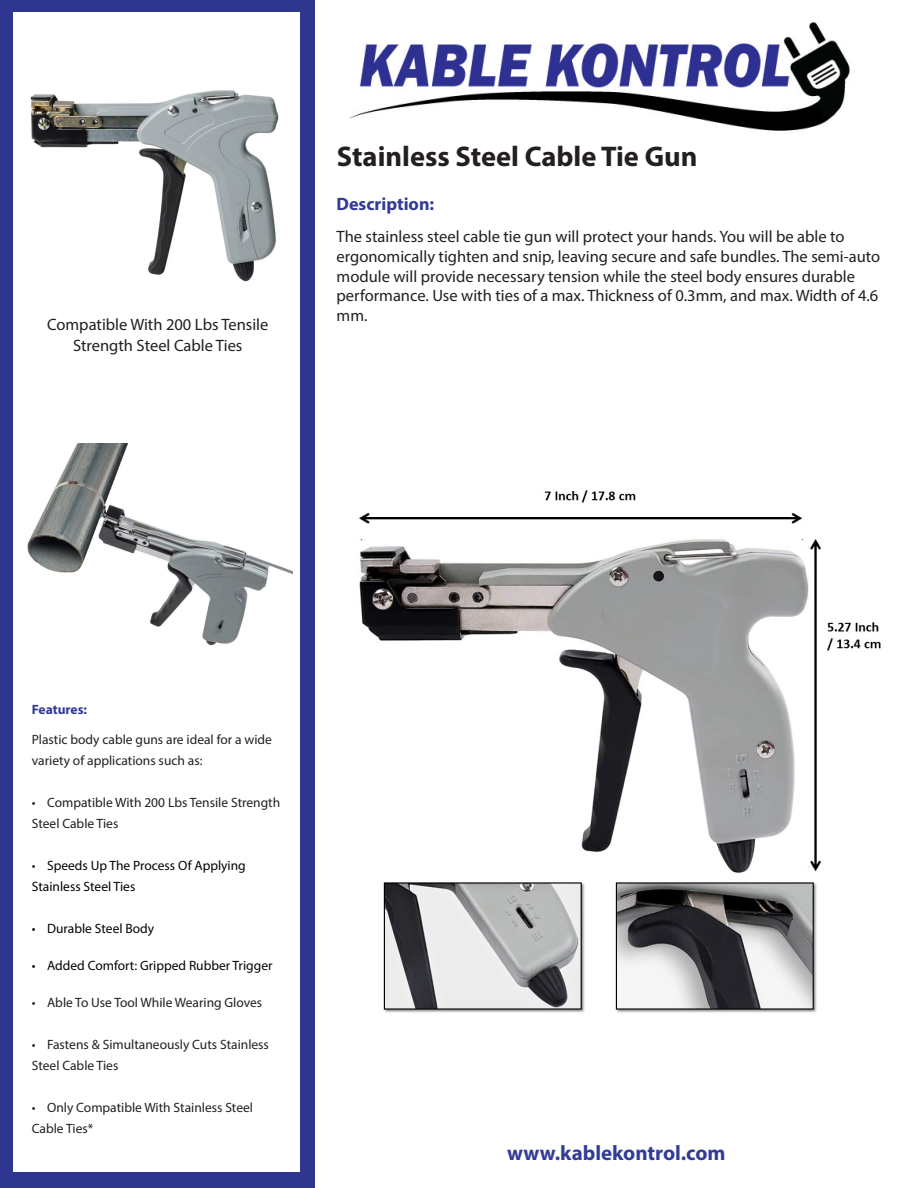
<style>
.page{position:relative;width:918px;height:1188px;background:#fff}
.page>*{position:absolute;margin:0;border:0;box-sizing:border-box;transform-origin:0 0}
.t1{font:700 28.5px "Myriad Pro";color:#231f20}
.t2{font:700 21px "Myriad Pro";color:#323c97}
.t3{font:700 18px "Myriad Pro";color:#323a97}
.t4{font:16.5px/19.8px "Myriad Pro";color:#231f20}
.t5{font:13.5px/21px "Myriad Pro";color:#231f20}
.t6{font:13.5px/21px "Myriad Pro";color:#040503}
.t7{font:700 13.5px "Myriad Pro";color:#323a97}
.s1{color:#231f20}
</style>
<div class="page">
<div style="left:0;top:0;width:315px;height:1188px;background:#2e368f"></div>
<div style="left:13px;top:13px;width:286px;height:1159px;background:#fff"></div>
<img style="left:350px;top:22px;width:500px;height:109px">
<img style="left:27px;top:443px;width:266px;height:203px">
<img style="left:30px;top:90px;width:249px;height:192px">
<img style="left:359px;top:490px;width:522px;height:523px">
<p class="t4" style="left:47px;top:314px;width:223px;line-height:21px;text-align:center">Compatible With 200 Lbs Tensile<br>Strength Steel Cable Ties</p>
<h1 class="t1" style="left:337px;top:138px;width:362px">Stainless Steel Cable Tie Gun</h1>
<p class="t3" style="left:337px;top:192px;width:99px">Description:</p>
<p class="t4" style="left:337px;top:226px;width:545px">The stainless steel cable tie gun will protect your hands. You will be able to ergonomically tighten and snip, leaving secure and safe bundles. The semi-auto module will provide necessary tension while the steel body ensures durable performance. Use with ties of a max. Thickness of 0.3mm, and max. Width of 4.6 mm.</p>
<p class="t7" style="left:32px;top:700px;width:57px">Features:</p>
<p class="t5" style="left:32px;top:728px;width:242px">Plastic body cable guns are ideal for a wide variety of applications such as:</p>
<p class="t5" style="left:32px;top:791px;width:250px">• Compatible With 200 Lbs Tensile Strength<br>Steel Cable Ties</p>
<p class="t6" style="left:32px;top:854px;width:215px"><span class="s1">•</span> Speeds Up The Process Of Applying<br>Stainless Steel Ties</p>
<p class="t6" style="left:32px;top:917px;width:124px">• Durable Steel Body</p>
<p class="t6" style="left:32px;top:955px;width:242px">• Added Comfort: Gripped Rubber Trigger</p>
<p class="t5" style="left:32px;top:992px;width:232px">• Able To Use Tool While Wearing Gloves</p>
<p class="t5" style="left:32px;top:1034px;width:239px">• Fastens &amp; Simultaneously Cuts Stainless<br>Steel Cable Ties</p>
<p class="t5" style="left:32px;top:1097px;width:223px">• Only Compatible With Stainless Steel<br>Cable Ties*</p>
<p class="t2" style="left:507px;top:1139px;width:220px">www.kablekontrol.com</p>
</div>
